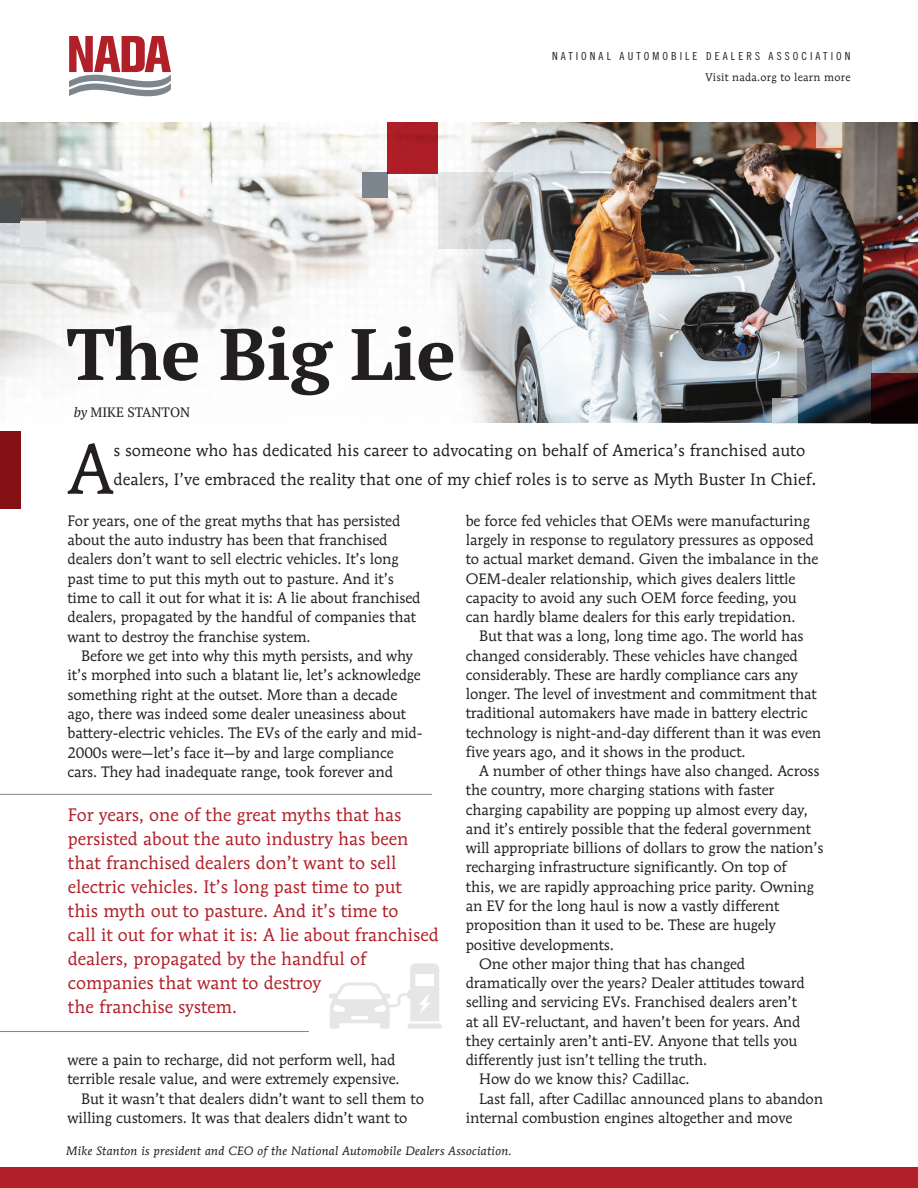
<style>
.page{position:relative;width:918px;height:1188px;background:#fff}
.page>*{position:absolute;margin:0;border:0;box-sizing:border-box;transform-origin:0 0}
.Headline{font:700 72.6px "PT Serif";letter-spacing:-.01em;color:#231f20}
.para_opt1-intro{font:69.75px "Mendoza Roman Std";color:#231f20}
.para-opt1{font:18px/24px "Mendoza Roman Std";color:#b11f28}
.para_opt1-intro-2{font:16.5px/28.5px "Mendoza Roman Std";color:#231f20}
.para-opt1-2{font:15px/19.2px "Mendoza Roman Std";letter-spacing:-.01em;color:#231f20}
.para-opt1_no_indent{font:15px/19.4px "Mendoza Roman Std";letter-spacing:-.01em;color:#231f20}
.byline{font:13.5px "PT Serif";color:#231f20}
.bio_line{font:italic 12px "Mendoza Roman Std";letter-spacing:.02em;color:#231f20}
.In_memory_city{font:11.1px "Trade Gothic LT Std Cn 18";letter-spacing:.27em;color:#231f20}
.para-opt1-3{font:11.1px "Mendoza Roman Std";letter-spacing:.02em;color:#231f20}
.s1{font-style:italic}
.s2{font-size:18.15px}
</style>
<div class="page">
<svg style="left:69px;top:36px;width:102px;height:60px"></svg>
<div style="left:0;top:1168px;width:918px;height:20px;background:#b11f28"></div>
<img style="left:0;top:123px;width:918px;height:300px">
<div style="left:0;top:197px;width:20px;height:25px;background:#4b4c4d"></div>
<div style="left:363px;top:173px;width:25px;height:25px;background:#7d868d"></div>
<div style="left:438px;top:173px;width:25px;height:25px;background:#e5e5e6"></div>
<svg style="left:463px;top:173px;width:25px;height:25px"></svg>
<svg style="left:488px;top:173px;width:25px;height:25px"></svg>
<div style="left:438px;top:198px;width:25px;height:25px;background:#e1e2e3"></div>
<svg style="left:463px;top:198px;width:25px;height:25px"></svg>
<svg style="left:488px;top:198px;width:25px;height:25px"></svg>
<div style="left:438px;top:223px;width:25px;height:25px;background:#e2e3e4"></div>
<div style="left:463px;top:223px;width:25px;height:25px;background:#d0d1d3"></div>
<svg style="left:488px;top:223px;width:25px;height:25px"></svg>
<svg style="left:816px;top:123px;width:25px;height:25px"></svg>
<div style="left:388px;top:148px;width:25px;height:25px;background:#b11f28"></div>
<div style="left:413px;top:148px;width:25px;height:25px;background:#b11f28"></div>
<div style="left:388px;top:123px;width:25px;height:25px;background:#b11f28"></div>
<div style="left:413px;top:123px;width:25px;height:25px;background:#b11f28"></div>
<div style="left:0;top:431px;width:20px;height:78px;background:#831013"></div>
<svg style="left:872px;top:398px;width:25px;height:25px"></svg>
<div style="left:897px;top:398px;width:21px;height:25px;background:#090102"></div>
<svg style="left:872px;top:373px;width:25px;height:25px"></svg>
<svg style="left:897px;top:373px;width:21px;height:25px"></svg>
<svg style="left:797px;top:348px;width:25px;height:25px"></svg>
<svg style="left:822px;top:348px;width:25px;height:25px"></svg>
<svg style="left:847px;top:348px;width:25px;height:25px"></svg>
<svg style="left:797px;top:373px;width:25px;height:25px"></svg>
<svg style="left:822px;top:373px;width:25px;height:25px"></svg>
<svg style="left:847px;top:373px;width:25px;height:25px"></svg>
<svg style="left:797px;top:398px;width:25px;height:25px"></svg>
<svg style="left:822px;top:398px;width:25px;height:25px"></svg>
<svg style="left:847px;top:398px;width:25px;height:25px"></svg>
<div style="left:20px;top:222px;width:26px;height:25px;background:#dedfe1"></div>
<svg style="left:772px;top:398px;width:25px;height:25px"></svg>
<svg style="left:329px;top:963px;width:113px;height:66px"></svg>
<hr style="left:0;top:794px;width:432px;height:1px;background:#7e868c">
<hr style="left:0;top:1031px;width:309px;height:1px;background:#7e868c">
<p class="Headline" style="left:66px;top:307px;width:391px">The Big Lie</p>
<p class="byline" style="left:74px;top:404px;width:118px"><span class="s1">by</span> MIKE STANTON</p>
<p class="In_memory_city" style="left:552px;top:49px;width:300px">NATIONAL AUTOMOBILE DEALERS ASSOCIATION</p>
<p class="para-opt1-3" style="left:706px;top:70px;width:146px">Visit nada.org to learn more</p>
<p class="para_opt1-intro" style="left:68px;top:427px;width:47px">A</p>
<p class="para_opt1-intro-2" style="left:113px;top:436px;width:705px">s someone who has dedicated his career to advocating on behalf of America’s franchised auto dealers, I’ve embraced the reality that one of my chief roles is to serve as Myth Buster In Chief<span class="s2">.</span></p>
<p class="para-opt1_no_indent" style="left:68px;top:511px;width:355px">For years, one of the great myths that has persisted about the auto industry has been that franchised dealers don’t want to sell electric vehicles. It’s long past time to put this myth out to pasture. And it’s time to call it out for what it is: A lie about franchised dealers, propagated by the handful of companies that want to destroy the franchise system.</p>
<p class="para-opt1-2" style="left:68px;top:646px;width:357px;text-indent:14px">Before we get into why this myth persists, and why it’s morphed into such a blatant lie, let’s acknowledge something right at the outset. More than a decade ago, there was indeed some dealer uneasiness about battery-electric vehicles. The EVs of the early and mid-2000s were—let’s face it—by and large compliance cars. They had inadequate range, took forever and</p>
<p class="para-opt1" style="left:68px;top:803px;width:372px">For years, one of the great myths that has persisted about the auto industry has been that franchised dealers don’t want to sell electric vehicles. It’s long past time to put<br>this myth out to pasture. And it’s time to<br>call it out for what it is: A lie about franchised dealers, propagated by the handful of companies that want to destroy<br>the franchise system.</p>
<p class="para-opt1-2" style="left:68px;top:1050px;width:334px">were a pain to recharge, did not perform well, had terrible resale value, and were extremely expensive.</p>
<p class="para-opt1-2" style="left:68px;top:1089px;width:358px;text-indent:14px">But it wasn’t that dealers didn’t want to sell them to willing customers. It was that dealers didn’t want to</p>
<p class="para-opt1-2" style="left:466px;top:511px;width:354px">be force fed vehicles that OEMs were manufacturing largely in response to regulatory pressures as opposed to actual market demand. Given the imbalance in the OEM-dealer relationship, which gives dealers little capacity to avoid any such OEM force feeding, you can hardly blame dealers for this early trepidation.</p>
<p class="para-opt1-2" style="left:466px;top:626px;width:357px;text-indent:14px">But that was a long, long time ago. The world has changed considerably. These vehicles have changed considerably. These are hardly compliance cars any longer. The level of investment and commitment that traditional automakers have made in battery electric technology is night-and-day different than it was even five years ago, and it shows in the product.</p>
<p class="para-opt1-2" style="left:466px;top:761px;width:359px;text-indent:14px">A number of other things have also changed. Across the country, more charging stations with faster charging capability are popping up almost every day, and it’s entirely possible that the federal government will appropriate billions of dollars to grow the nation’s recharging infrastructure significantly. On top of<br>this, we are rapidly approaching price parity. Owning an EV for the long haul is now a vastly different proposition than it used to be. These are hugely positive developments.</p>
<p class="para-opt1-2" style="left:466px;top:954px;width:340px;text-indent:14px">One other major thing that has changed dramatically over the years? Dealer attitudes toward selling and servicing EVs. Franchised dealers aren’t at all EV-reluctant, and haven’t been for years. And they certainly aren’t anti-EV. Anyone that tells you differently just isn’t telling the truth.</p>
<p class="para-opt1-2" style="left:479px;top:1069px;width:212px">How do we know this? Cadillac.</p>
<p class="para-opt1-2" style="left:466px;top:1089px;width:359px;text-indent:14px">Last fall, after Cadillac announced plans to abandon internal combustion engines altogether and move</p>
<p class="bio_line" style="left:66px;top:1144px;width:448px">Mike Stanton is president and CEO of the National Automobile Dealers Association.</p>
</div>
